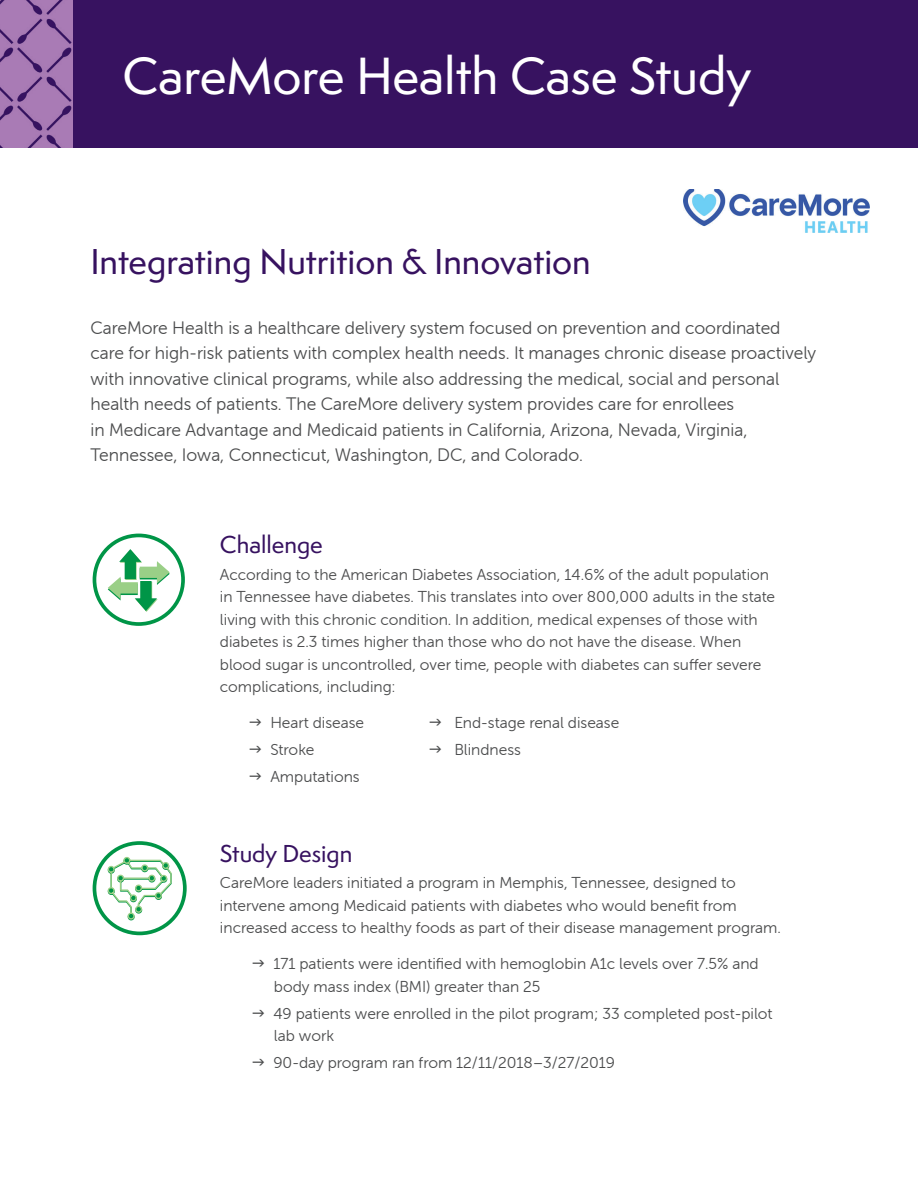
<style>
.page{position:relative;width:918px;height:1188px;background:#fff}
.page>*{position:absolute;margin:0;border:0;box-sizing:border-box;transform-origin:0 0}
.t1{font:500 48px "Semplicita Pro";color:#fff}
.t2{font:500 33px "Semplicita Pro";color:#371260}
.t3{font:500 22.5px "Semplicita Pro";color:#371260}
.t4{font:18px/25.5px "Museo Sans Rounded 300";color:#4b4c4d}
.t5{font:15.75px/22.5px "Museo Sans Rounded 300";color:#4b4c4d}
</style>
<div class="page">
<img style="left:683px;top:189px;width:187px;height:44px">
<img style="left:0;top:0;width:73px;height:148px">
<div style="left:73px;top:0;width:845px;height:148px;background:#371260"></div>
<svg style="left:106px;top:856px;width:66px;height:66px"></svg>
<div style="left:93px;top:841px;width:94px;height:94px;border:4px solid #009547;border-radius:50%"></div>
<div style="left:93px;top:534px;width:92px;height:92px;border:4px solid #009547;border-radius:50%"></div>
<svg style="left:108px;top:549px;width:62px;height:63px"></svg>
<h1 class="t1" style="left:123px;top:42px;width:630px">CareMore Health Case Study</h1>
<h2 class="t2" style="left:90px;top:238px;width:502px">Integrating Nutrition &amp; Innovation</h2>
<p class="t4" style="left:90px;top:315px;width:727px">CareMore Health is a healthcare delivery system focused on prevention and coordinated care for high-risk patients with complex health needs. It manages chronic disease proactively with innovative clinical programs, while also addressing the medical, social and personal health needs of patients. The CareMore delivery system provides care for enrollees<br>in Medicare Advantage and Medicaid patients in California, Arizona, Nevada, Virginia, Tennessee, Iowa, Connecticut, Washington, DC, and Colorado.</p>
<h3 class="t3" style="left:220px;top:528px;width:104px">Challenge</h3>
<p class="t5" style="left:220px;top:563px;width:557px">According to the American Diabetes Association, 14.6% of the adult population in Tennessee have diabetes. This translates into over 800,000 adults in the state living with this chronic condition. In addition, medical expenses of those with diabetes is 2.3 times higher than those who do not have the disease. When blood sugar is uncontrolled, over time, people with diabetes can suffer severe complications, including:</p>
<p class="t5" style="left:270px;top:712px;width:95px">Heart disease</p>
<p class="t5" style="left:454px;top:712px;width:166px">End-stage renal disease</p>
<p class="t5" style="left:270px;top:738px;width:46px">Stroke</p>
<p class="t5" style="left:454px;top:738px;width:68px">Blindness</p>
<p class="t5" style="left:270px;top:765px;width:91px">Amputations</p>
<h3 class="t3" style="left:220px;top:837px;width:134px">Study Design</h3>
<p class="t5" style="left:220px;top:872px;width:563px">CareMore leaders initiated a program in Memphis, Tennessee, designed to intervene among Medicaid patients with diabetes who would benefit from increased access to healthy foods as part of their disease management program.</p>
<p class="t5" style="left:273px;top:953px;width:487px">171 patients were identified with hemoglobin A1c levels over 7.5% and body mass index (BMI) greater than 25</p>
<p class="t5" style="left:273px;top:1002px;width:501px">49 patients were enrolled in the pilot program; 33 completed post-pilot lab work</p>
<p class="t5" style="left:273px;top:1052px;width:343px">90-day program ran from 12/11/2018–3/27/2019</p>
</div>
